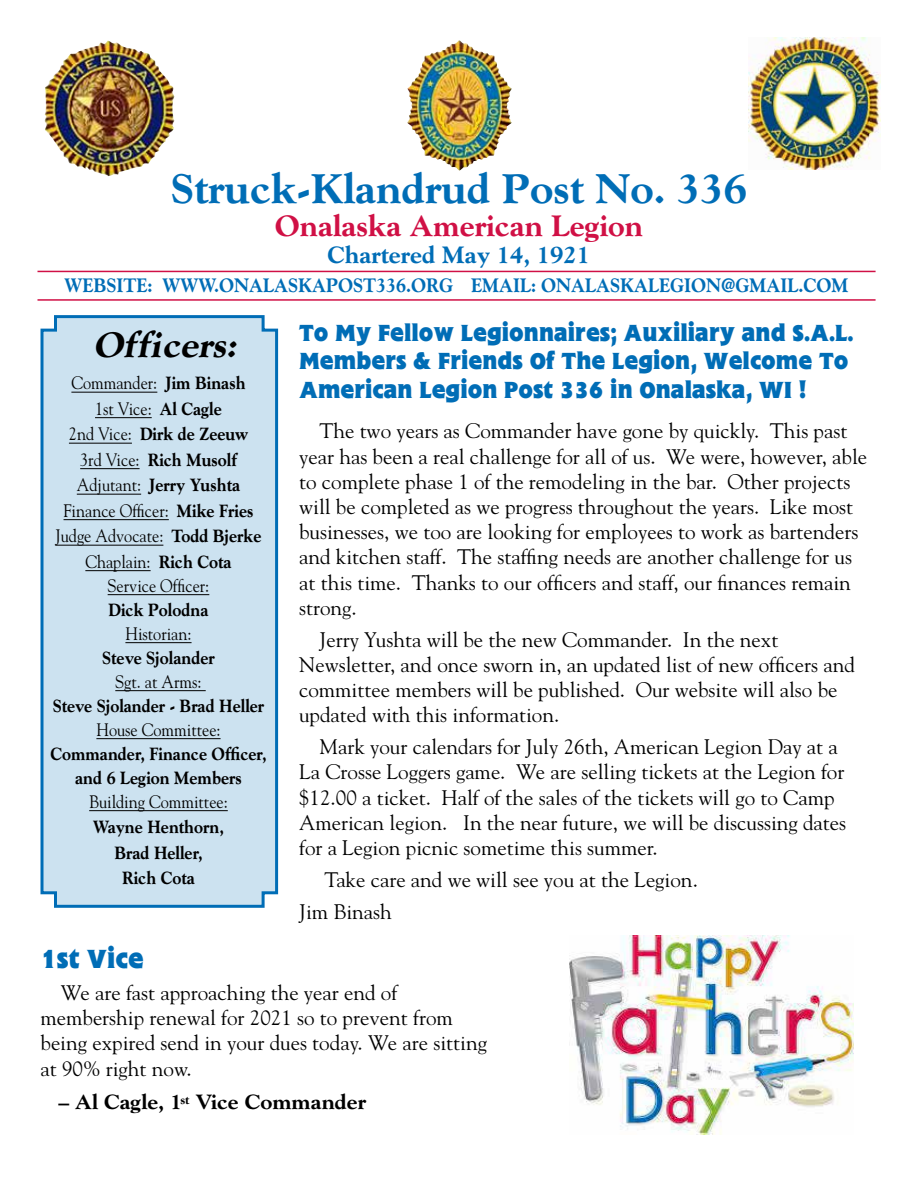
<style>
.page{position:relative;width:918px;height:1188px;background:#fff}
.page>*{position:absolute;margin:0;border:0;box-sizing:border-box;transform-origin:0 0}
.t1{font:800 42px "Goudy";color:#006db6}
.t2{font:italic 800 36px "Goudy";color:#000}
.t3{font:800 30px "Goudy";color:#d01045}
.t4{font:27px "Flange Bold DTC";color:#006db6}
.t5{font:24px/28.5px "Flange Bold DTC";color:#006db6}
.t6{font:800 24px "Goudy";color:#006db6}
.t7{font:21px/25.2px "Goudy";color:#000}
.t8{font:800 21px "Goudy";color:#000}
.t9{font:800 19.8px "Goudy";color:#006db6;scale:.91 1}
.t10{font:18px/25.3px "Goudy";color:#000;text-align:center;scale:.9 1}
.t11{font:800 18px/25.5px "Goudy";color:#000;text-align:center;scale:.9 1}
.s1{font-weight:800}
</style>
<div class="page">
<div style="left:40px;top:315px;width:239px;height:593px;background:#cce2f0"></div>
<hr style="left:71px;top:392px;width:86px;height:1px;background:#000">
<hr style="left:95px;top:417px;width:57px;height:1px;background:#000">
<hr style="left:69px;top:443px;width:63px;height:1px;background:#000">
<hr style="left:80px;top:468px;width:60px;height:1px;background:#000">
<hr style="left:77px;top:494px;width:64px;height:1px;background:#000">
<hr style="left:64px;top:519px;width:105px;height:1px;background:#000">
<hr style="left:55px;top:545px;width:108px;height:1px;background:#000">
<hr style="left:85px;top:570px;width:66px;height:1px;background:#000">
<hr style="left:108px;top:594px;width:101px;height:1px;background:#000">
<hr style="left:125px;top:642px;width:67px;height:1px;background:#000">
<hr style="left:115px;top:690px;width:91px;height:1px;background:#000">
<hr style="left:96px;top:738px;width:125px;height:1px;background:#000">
<hr style="left:89px;top:810px;width:139px;height:1px;background:#000">
<img style="left:45px;top:40px;width:129px;height:136px">
<img style="left:749px;top:38px;width:131px;height:131px">
<img style="left:407px;top:40px;width:105px;height:131px">
<hr style="left:38px;top:271px;width:838px;height:1px;background:#d01045">
<hr style="left:38px;top:299px;width:838px;height:2px;background:#d01045">
<img style="left:569px;top:935px;width:285px;height:199px">
<h1 class="t1" style="left:171px;top:164px;width:578px">Struck-Klandrud Post No. 336</h1>
<h3 class="t3" style="left:275px;top:208px;width:370px">Onalaska American Legion</h3>
<p class="t6" style="left:328px;top:241px;width:264px">Chartered May 14, 1921</p>
<p class="t9" style="left:64px;top:274px;width:863px">WEBSITE: WWW.ONALASKAPOST336.ORG EMAIL: ONALASKALEGION@GMAIL.COM</p>
<h2 class="t2" style="left:93px;top:324px;width:152px">Officers:</h2>
<p class="t5" style="left:299px;top:319px;width:556px">To My Fellow Legionnaires; Auxiliary and S.A.L.<br>Members &amp; Friends Of The Legion, Welcome To<br>American Legion Post 336 in Onalaska, WI !</p>
<p class="t7" style="left:299px;top:418px;width:570px;text-indent:20px">The two years as Commander have gone by quickly. This past year has been a real challenge for all of us. We were, however, able to complete phase 1 of the remodeling in the bar. Other projects will be completed as we progress throughout the years. Like most businesses, we too are looking for employees to work as bartenders and kitchen staff. The staffing needs are another challenge for us at this time. Thanks to our officers and staff, our finances remain strong.</p>
<p class="t7" style="left:299px;top:626px;width:557px;text-indent:20px">Jerry Yushta will be the new Commander. In the next Newsletter, and once sworn in, an updated list of new officers and committee members will be published. Our website will also be updated with this information.</p>
<p class="t7" style="left:299px;top:734px;width:549px;text-indent:20px">Mark your calendars for July 26th, American Legion Day at a La Crosse Loggers game. We are selling tickets at the Legion for $12.00 a ticket. Half of the sales of the tickets will go to Camp American legion. In the near future, we will be discussing dates for a Legion picnic sometime this summer.</p>
<p class="t7" style="left:299px;top:863px;width:400px;line-height:32px;text-indent:25px">Take care and we will see you at the Legion.<br>Jim Binash</p>
<p class="t10" style="left:55px;top:370px;width:230px">Commander: <span class="s1">Jim Binash<br></span>1st Vice: <span class="s1">Al Cagle<br></span>2nd Vice: <span class="s1">Dirk de Zeeuw<br></span>3rd Vice: <span class="s1">Rich Musolf<br></span>Adjutant: <span class="s1">Jerry Yushta<br></span>Finance Officer: <span class="s1">Mike Fries<br></span>Judge Advocate: <span class="s1">Todd Bjerke<br></span>Chaplain: <span class="s1">Rich Cota<br></span>Service Officer:</p>
<p class="t11" style="left:109px;top:597px;width:113px">Dick Polodna</p>
<p class="t10" style="left:125px;top:620px;width:75px">Historian:</p>
<p class="t11" style="left:102px;top:645px;width:127px">Steve Sjolander</p>
<p class="t10" style="left:115px;top:668px;width:97px">Sgt. at Arms:</p>
<p class="t11" style="left:53px;top:693px;width:237px">Steve Sjolander - Brad Heller</p>
<p class="t10" style="left:96px;top:716px;width:139px">House Committee:</p>
<p class="t11" style="left:50px;top:741px;width:242px;line-height:24px">Commander, Finance Officer, and 6 Legion Members</p>
<p class="t10" style="left:89px;top:788px;width:155px">Building Committee:</p>
<p class="t11" style="left:93px;top:814px;width:147px">Wayne Henthorn,<br>Brad Heller,<br>Rich Cota</p>
<p class="t4" style="left:40px;top:943px;width:105px">1st Vice</p>
<p class="t7" style="left:41px;top:979px;width:448px;text-indent:20px">We are fast approaching the year end of membership renewal for 2021 so to prevent from being expired send in your dues today. We are sitting at 90% right now.</p>
<p class="t8" style="left:58px;top:1090px;width:309px">– Al Cagle, 1<sup>st</sup> Vice Commander</p>
</div>
